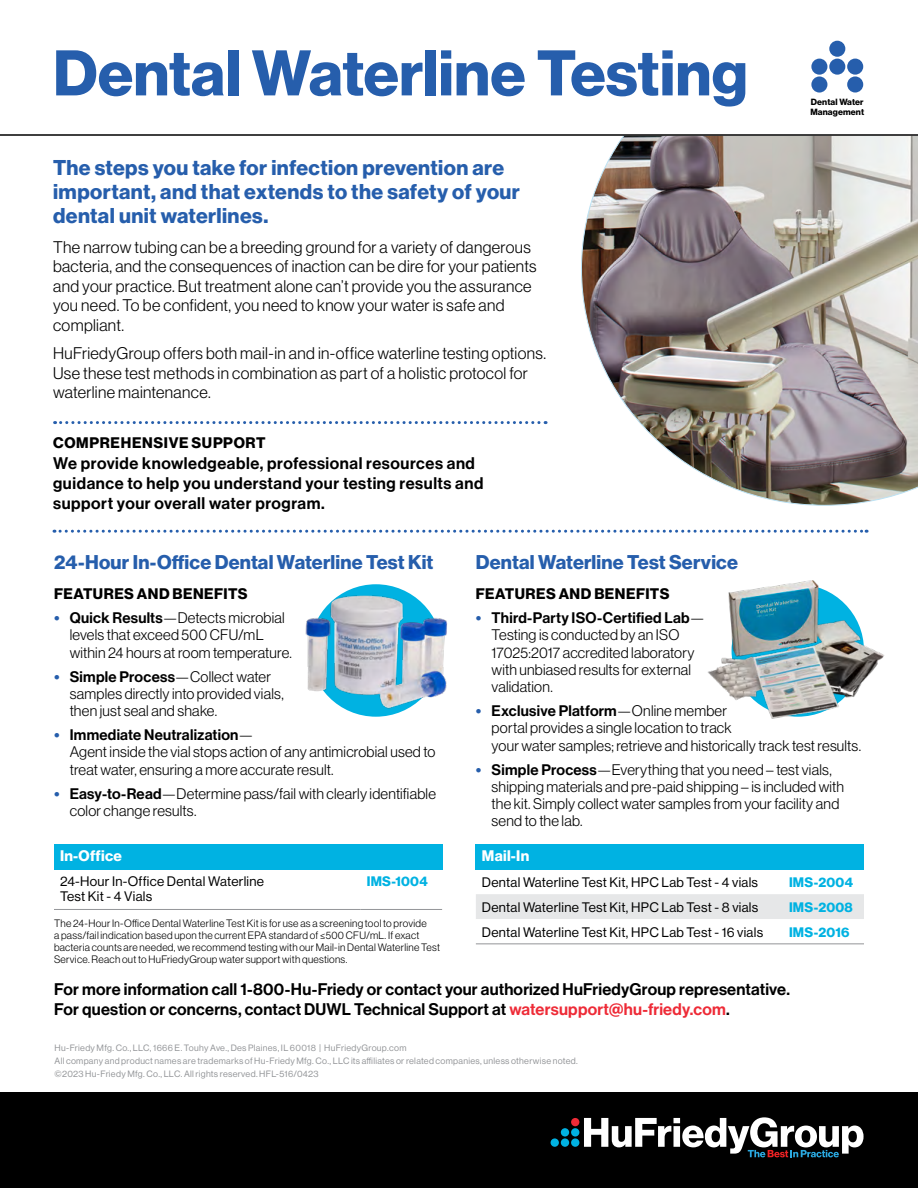
<style>
.page{position:relative;width:918px;height:1188px;background:#fff}
.page>*{position:absolute;margin:0;border:0;box-sizing:border-box;transform-origin:0 0}
.t1{font:63px "N Haas Grotesk DS Pro 75 Bd";letter-spacing:.005em;color:#265eac}
.t2{font:21px/24px "N Haas Grotesk DS Pro 75 Bd";letter-spacing:.02em;color:#265eac}
.t3{font:19.5px "N Haas Grotesk DS Pro 75 Bd";letter-spacing:.01em;color:#265eac}
.t4{font:16.5px/19.5px "N Haas Grotesk DS Pro 45 Lt";letter-spacing:.02em;color:#000}
.t5{font:16.5px/19.5px "N Haas Grotesk DS Pro 65 Md";letter-spacing:.015em;color:#000}
.t6{font:16.5px/19.5px "N Haas Grotesk DS Pro 65 Md";letter-spacing:.035em;color:#000}
.t7{font:15px/17.2px "N Haas Grotesk DS Pro 45 Lt";letter-spacing:.015em;color:#000}
.t8{font:15px "N Haas Grotesk DS Pro 65 Md";letter-spacing:.015em;color:#000}
.t9{font:15px "N Haas Grotesk DS Pro 75 Bd";letter-spacing:.04em;color:#000}
.t10{font:15px "N Haas Grotesk DS Pro 75 Bd";letter-spacing:.02em;color:#fff}
.t11{font:13.5px/15px "N Haas Grotesk DS Pro 55 Rg";letter-spacing:.02em;color:#000}
.t12{font:13.5px "N Haas Grotesk DS Pro 75 Bd";letter-spacing:.02em;color:#00b2e2}
.t13{font:10.5px/12px "N Haas Grotesk DS Pro 45 Lt";letter-spacing:.025em;color:#000}
.t14{font:9px/12.9px "N Haas Grotesk DS Pro 55 Rg";letter-spacing:.03em;color:#939598}
.t15{font:8.85px/9.4px "N Haas Grotesk DS Pro 75 Bd";letter-spacing:.015em;color:#000}
.s1{font-family:"N Haas Grotesk DS Pro 75 Bd";color:#265eac}
.s2{font-family:"N Haas Grotesk DS Pro 65 Md"}
.s3{font-family:"N Haas Grotesk DS Pro 45 Lt"}
.s4{color:#ee2b37}
</style>
<div class="page">
<img style="left:581px;top:136px;width:337px;height:369px">
<div style="left:0;top:1092px;width:918px;height:96px;background:#000"></div>
<div style="left:571px;top:1138px;width:8px;height:9px;background:#00b2e2;border-radius:50%"></div>
<div style="left:571px;top:1128px;width:8px;height:9px;background:#00b2e2;border-radius:50%"></div>
<div style="left:561px;top:1138px;width:8px;height:9px;background:#00b2e2;border-radius:50%"></div>
<div style="left:551px;top:1138px;width:8px;height:9px;background:#00b2e2;border-radius:50%"></div>
<div style="left:561px;top:1128px;width:8px;height:9px;background:#00b2e2;border-radius:50%"></div>
<div style="left:571px;top:1118px;width:8px;height:8px;background:#ee2b37;border-radius:50%"></div>
<svg style="left:584px;top:1117px;width:280px;height:40px"></svg>
<svg style="left:55px;top:421px;width:491px;height:3px"></svg>
<hr style="left:0;top:134px;width:918px;height:2px;background:#000">
<div style="left:829px;top:59px;width:16px;height:16px;background:#265eac;border-radius:50%"></div>
<div style="left:829px;top:41px;width:16px;height:16px;background:#265eac;border-radius:50%"></div>
<div style="left:847px;top:59px;width:16px;height:16px;background:#265eac;border-radius:50%"></div>
<div style="left:847px;top:76px;width:16px;height:17px;background:#265eac;border-radius:50%"></div>
<div style="left:811px;top:59px;width:16px;height:16px;background:#265eac;border-radius:50%"></div>
<div style="left:811px;top:76px;width:16px;height:17px;background:#265eac;border-radius:50%"></div>
<svg style="left:54px;top:530px;width:813px;height:3px"></svg>
<div style="left:54px;top:844px;width:388px;height:25px;background:#00b2e2"></div>
<hr style="left:54px;top:909px;width:307px;height:1px;background:#939598">
<hr style="left:361px;top:909px;width:81px;height:1px;background:#939598">
<div style="left:476px;top:844px;width:388px;height:25px;background:#00b2e2"></div>
<div style="left:476px;top:894px;width:388px;height:25px;background:#e6e7e8"></div>
<hr style="left:476px;top:943px;width:307px;height:1px;background:#939598">
<hr style="left:783px;top:943px;width:81px;height:1px;background:#939598">
<img style="left:707px;top:580px;width:178px;height:139px">
<img style="left:305px;top:588px;width:143px;height:129px">
<h1 class="t1" style="left:53px;top:36px;width:696px">Dental Waterline Testing</h1>
<h2 class="t2" style="left:53px;top:156px;width:468px">The steps you take for infection prevention are important, and that extends to the safety of your dental unit waterlines.</h2>
<p class="t4" style="left:53px;top:237px;width:485px">The narrow tubing can be a breeding ground for a variety of dangerous bacteria, and the consequences of inaction can be dire for your patients and your practice. But treatment alone can’t provide you the assurance you need. To be confident, you need to know your water is safe and compliant.</p>
<p class="t4" style="left:53px;top:344px;width:495px">HuFriedyGroup offers both mail-in and in-office waterline testing options.<br>Use these test methods in combination as part of a holistic protocol for waterline maintenance.</p>
<p class="t9" style="left:53px;top:434px;width:214px">COMPREHENSIVE SUPPORT</p>
<p class="t6" style="left:53px;top:454px;width:432px">We provide knowledgeable, professional resources and guidance to help you understand your testing results and support your overall water program.</p>
<p class="t15" style="left:810px;top:98px;width:55px">Dental Water<br>Management</p>
<h3 class="t3" style="left:54px;top:551px;width:381px">24-Hour In-Office Dental Waterline Test Kit</h3>
<p class="t9" style="left:54px;top:585px;width:195px">FEATURES AND BENEFITS</p>
<p class="t7" style="left:70px;top:609px;width:224px;text-indent:-16px"><span class="s1">•</span> <span class="s2">Quick Results</span>—Detects microbial levels that exceed 500 CFU/mL within 24 hours at room temperature.</p>
<p class="t8" style="left:54px;top:668px;width:218px"><span class="s1">•</span> Simple Process<span class="s3">—Collect water</span></p>
<p class="t7" style="left:70px;top:685px;width:216px">samples directly into provided vials, then just seal and shake.</p>
<p class="t8" style="left:54px;top:726px;width:201px"><span class="s1">•</span> Immediate Neutralization<span class="s3">—</span></p>
<p class="t7" style="left:70px;top:744px;width:367px">Agent inside the vial stops action of any antimicrobial used to treat water, ensuring a more accurate result.</p>
<p class="t7" style="left:70px;top:785px;width:368px;text-indent:-16px"><span class="s1">•</span> <span class="s2">Easy-to-Read</span>—Determine pass/fail with clearly identifiable color change results.</p>
<p class="t10" style="left:60px;top:847px;width:63px">In-Office</p>
<p class="t11" style="left:60px;top:874px;width:206px">24-Hour In-Office Dental Waterline<br>Test Kit - 4 Vials</p>
<p class="t12" style="left:367px;top:873px;width:63px">IMS-1004</p>
<p class="t13" style="left:54px;top:917px;width:388px">The 24-Hour In-Office Dental Waterline Test Kit is for use as a screening tool to provide<br>a pass/fail indication based upon the current EPA standard of ≤500 CFU/mL. If exact bacteria counts are needed, we recommend testing with our Mail-in Dental Waterline Test Service. Reach out to HuFriedyGroup water support with questions.</p>
<h3 class="t3" style="left:476px;top:551px;width:264px">Dental Waterline Test Service</h3>
<p class="t9" style="left:476px;top:585px;width:195px">FEATURES AND BENEFITS</p>
<p class="t8" style="left:476px;top:609px;width:230px"><span class="s1">•</span> Third-Party ISO-Certified Lab<span class="s3">—</span></p>
<p class="t7" style="left:492px;top:627px;width:204px">Testing is conducted by an ISO<br>17025:2017 accredited laboratory with unbiased results for external validation.</p>
<p class="t8" style="left:476px;top:702px;width:253px"><span class="s1">•</span> Exclusive Platform<span class="s3">—Online member</span></p>
<p class="t7" style="left:492px;top:720px;width:371px">portal provides a single location to track<br>your water samples; retrieve and historically track test results.</p>
<p class="t7" style="left:492px;top:761px;width:354px;text-indent:-16px"><span class="s1">•</span> <span class="s2">Simple Process</span>—Everything that you need – test vials, shipping materials and pre-paid shipping – is included with the kit. Simply collect water samples from your facility and send to the lab.</p>
<p class="t10" style="left:482px;top:847px;width:49px">Mail-In</p>
<p class="t11" style="left:482px;top:875px;width:278px">Dental Waterline Test Kit, HPC Lab Test - 4 vials</p>
<p class="t12" style="left:789px;top:874px;width:66px">IMS-2004</p>
<p class="t11" style="left:482px;top:900px;width:278px">Dental Waterline Test Kit, HPC Lab Test - 8 vials</p>
<p class="t12" style="left:789px;top:899px;width:65px">IMS-2008</p>
<p class="t11" style="left:482px;top:925px;width:283px">Dental Waterline Test Kit, HPC Lab Test - 16 vials</p>
<p class="t12" style="left:789px;top:924px;width:62px">IMS-2016</p>
<p class="t5" style="left:54px;top:980px;width:738px">For more information call 1-800-Hu-Friedy or contact your authorized HuFriedyGroup representative.<br>For question or concerns, contact DUWL Technical Support at <span class="s4">watersupport@hu-friedy.com</span>.</p>
<p class="t14" style="left:55px;top:1042px;width:525px">Hu-Friedy Mfg. Co., LLC, 1666 E. Touhy Ave., Des Plaines, IL 60018 | HuFriedyGroup.com<br>All company and product names are trademarks of Hu-Friedy Mfg. Co., LLC its affiliates or related companies, unless otherwise noted. ©2023 Hu-Friedy Mfg. Co., LLC. All rights reserved. HFL-516/0423</p>
</div>
